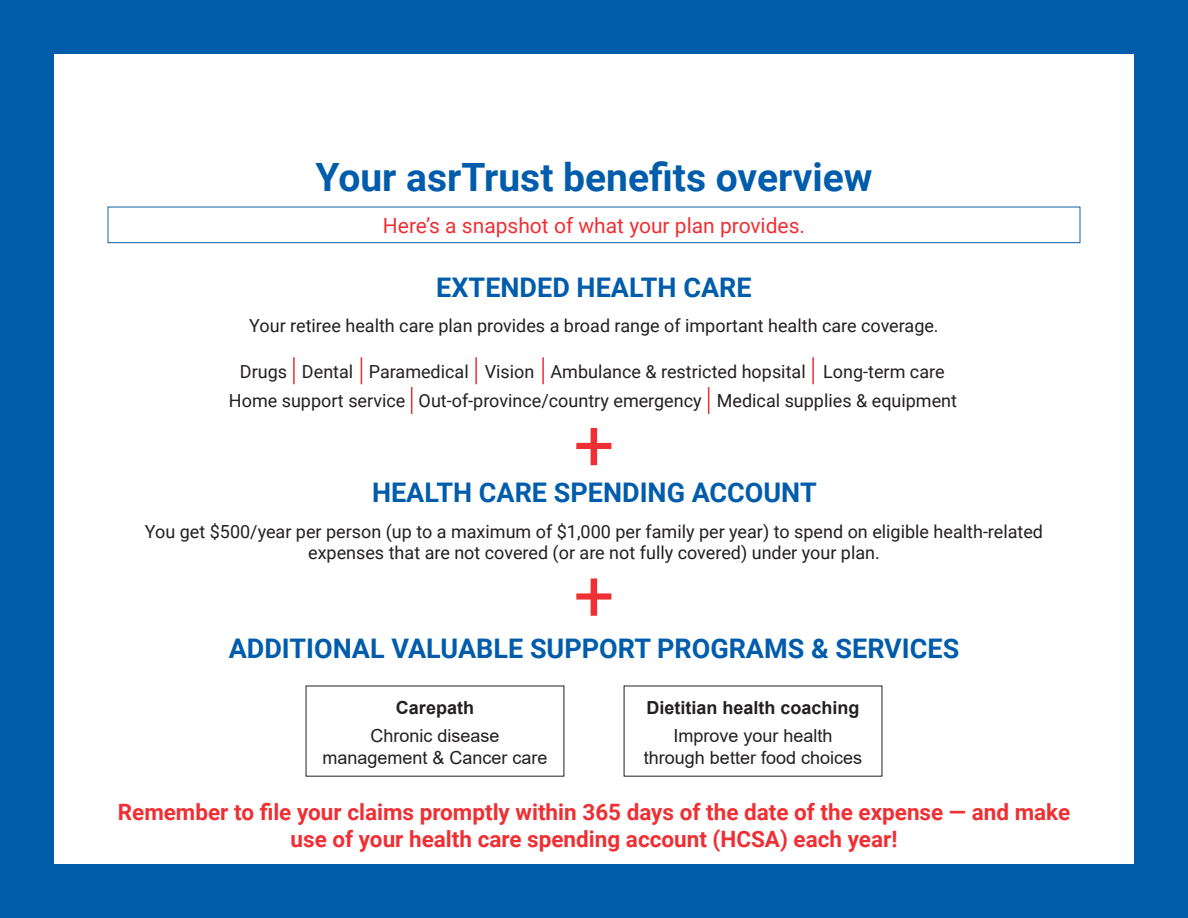
<style>
.page{position:relative;width:1188px;height:918px;background:#fff}
.page>*{position:absolute;margin:0;border:0;box-sizing:border-box;transform-origin:0 0}
.t1{font:72px "Roboto";color:#ee3034}
.t2{font:700 39px "Roboto";color:#015dab}
.t3{font:700 27px "Roboto";color:#015dab}
.t4{font:700 22.5px/27px "Roboto";color:#ee3034;text-align:center}
.t5{font:21px "Roboto";color:#ee3034}
.t6{font:18px/29.7px "Roboto";color:#231f20;text-align:center}
.t7{font:18px/21.6px "Arial";color:#231f20;text-align:center}
.t8{font:700 18px "Arial";color:#231f20}
</style>
<div class="page">
<div style="left:0;top:0;width:1188px;height:54px;background:#015dab"></div>
<div style="left:0;top:864px;width:1188px;height:54px;background:#015dab"></div>
<div style="left:0;top:0;width:54px;height:918px;background:#015dab"></div>
<div style="left:1134px;top:0;width:54px;height:918px;background:#015dab"></div>
<div style="left:108px;top:207px;width:972px;height:36px;border:1px solid #0e64a2"></div>
<hr style="left:293px;top:357px;width:2px;height:27px;background:#ee3034">
<svg style="left:361px;top:357px;width:1px;height:27px"></svg>
<hr style="left:475px;top:357px;width:2px;height:27px;background:#ee3034">
<hr style="left:542px;top:357px;width:2px;height:27px;background:#ee3034">
<hr style="left:812px;top:357px;width:2px;height:27px;background:#ee3034">
<svg style="left:411px;top:387px;width:1px;height:27px"></svg>
<svg style="left:708px;top:387px;width:1px;height:27px"></svg>
<h2 class="t2" style="left:315px;top:150px;width:559px">Your asrTrust benefits overview</h2>
<p class="t5" style="left:383px;top:211px;width:424px">Here’s a snapshot of what your plan provides.</p>
<h3 class="t3" style="left:436px;top:268px;width:317px">EXTENDED HEALTH CARE</h3>
<p class="t6" style="left:249px;top:310px;width:691px">Your retiree health care plan provides a broad range of important health care coverage.</p>
<p class="t6" style="left:229px;top:356px;width:730px">Drugs Dental Paramedical Vision Ambulance &amp; restricted hopsital Long-term care<br>Home support service Out-of-province/country emergency Medical supplies &amp; equipment</p>
<h1 class="t1" style="left:574px;top:394px;width:42px">+</h1>
<h3 class="t3" style="left:372px;top:474px;width:446px">HEALTH CARE SPENDING ACCOUNT</h3>
<p class="t6" style="left:145px;top:520px;width:900px;line-height:21.6px">You get $500/year per person (up to a maximum of $1,000 per family per year) to spend on eligible health-related expenses that are not covered (or are not fully covered) under your plan.</p>
<h1 class="t1" style="left:574px;top:545px;width:42px">+</h1>
<h3 class="t3" style="left:229px;top:629px;width:732px">ADDITIONAL VALUABLE SUPPORT PROGRAMS &amp; SERVICES</h3>
<p class="t8" style="left:396px;top:695px;width:80px">Carepath</p>
<p class="t7" style="left:322px;top:725px;width:227px">Chronic disease management &amp; Cancer care</p>
<p class="t8" style="left:647px;top:695px;width:215px">Dietitian health coaching</p>
<p class="t7" style="left:644px;top:725px;width:220px">Improve your health through better food choices</p>
<p class="t4" style="left:118px;top:798px;width:954px">Remember to file your claims promptly within 365 days of the date of the expense — and make use of your health care spending account (HCSA) each year!</p>
</div>
